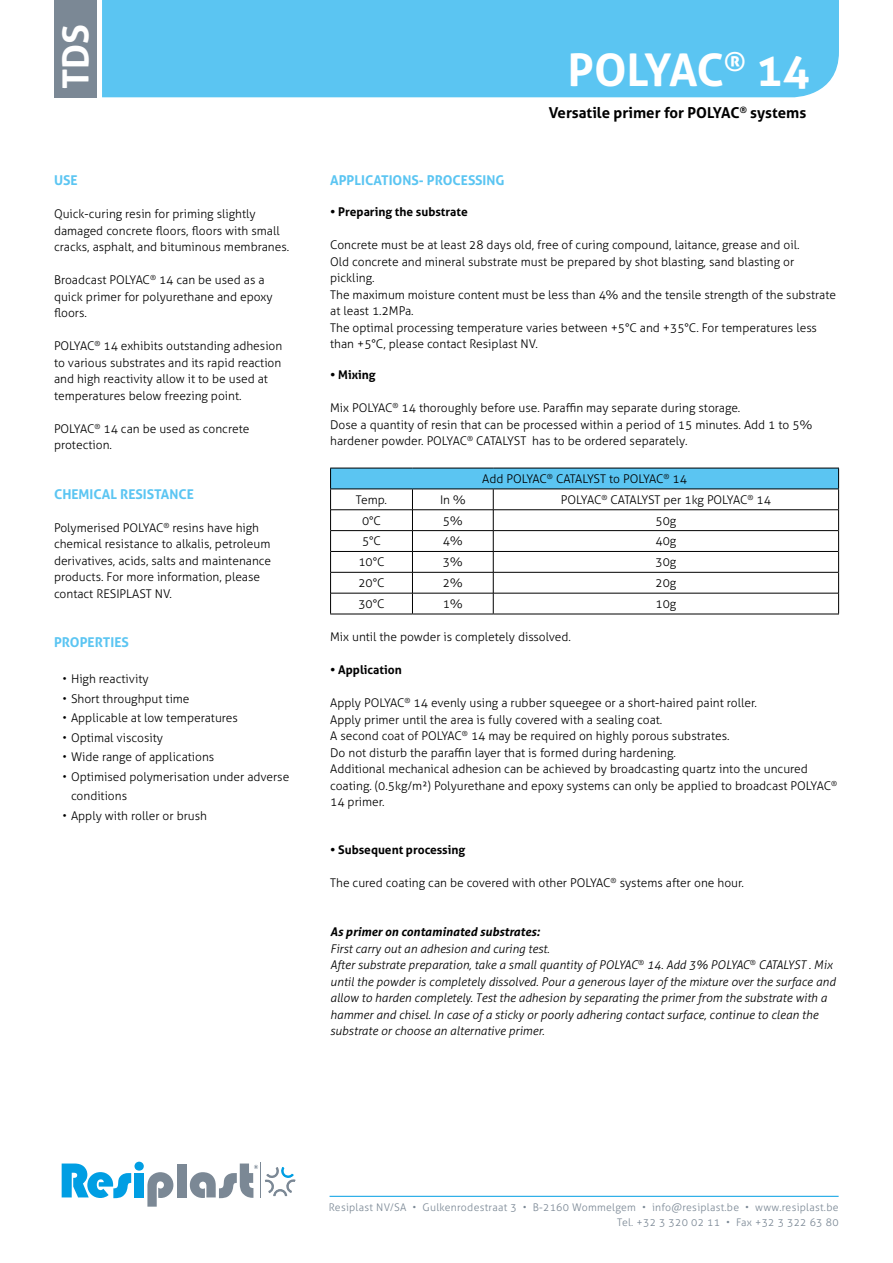
<style>
.page{position:relative;width:893px;height:1263px;background:#fff}
.page>*{position:absolute;margin:0;border:0;box-sizing:border-box;transform-origin:0 0}
.t1{font:700 45px "Aller";letter-spacing:-.015em;color:#fff}
.t2{font:700 36px "Aller";color:#fff}
.t3{font:700 15px "Aller";color:#000}
.t4{font:700 13.5px "Aller";color:#5bc5f2}
.t5{font:300 12px/16.5px "Aller";color:#000}
.t6{font:italic 300 12px/16.5px "Aller";color:#000}
.t7{font:700 12px "Aller";color:#000}
.t8{font:italic 700 12px "Aller";color:#000}
.t9{font:300 10.5px/15px "Aller";letter-spacing:.025em;color:#7b8895;text-align:right}
</style>
<div class="page">
<div style="left:331px;top:468px;width:508px;height:21px;background:#5bc5f2"></div>
<hr style="left:330px;top:468px;width:82px;height:1px;background:#000">
<hr style="left:412px;top:468px;width:81px;height:1px;background:#000">
<hr style="left:493px;top:468px;width:346px;height:1px;background:#000">
<hr style="left:330px;top:488px;width:82px;height:1px;background:#000">
<hr style="left:412px;top:488px;width:81px;height:1px;background:#000">
<hr style="left:493px;top:488px;width:346px;height:1px;background:#000">
<svg style="left:330px;top:468px;width:1px;height:146px"></svg>
<hr style="left:330px;top:614px;width:82px;height:1px;background:#000">
<hr style="left:412px;top:614px;width:81px;height:1px;background:#000">
<hr style="left:331px;top:509px;width:81px;height:1px;background:#000">
<hr style="left:412px;top:509px;width:81px;height:1px;background:#000">
<hr style="left:331px;top:530px;width:81px;height:1px;background:#000">
<hr style="left:412px;top:530px;width:81px;height:1px;background:#000">
<hr style="left:493px;top:530px;width:345px;height:1px;background:#000">
<hr style="left:331px;top:551px;width:81px;height:1px;background:#000">
<hr style="left:412px;top:551px;width:81px;height:1px;background:#000">
<hr style="left:493px;top:551px;width:345px;height:1px;background:#000">
<hr style="left:331px;top:572px;width:81px;height:1px;background:#000">
<hr style="left:412px;top:572px;width:81px;height:1px;background:#000">
<hr style="left:493px;top:572px;width:345px;height:1px;background:#000">
<hr style="left:331px;top:593px;width:81px;height:1px;background:#000">
<hr style="left:412px;top:593px;width:81px;height:1px;background:#000">
<svg style="left:412px;top:489px;width:1px;height:125px"></svg>
<hr style="left:493px;top:593px;width:345px;height:1px;background:#000">
<hr style="left:493px;top:509px;width:345px;height:1px;background:#000">
<svg style="left:493px;top:489px;width:1px;height:125px"></svg>
<svg style="left:838px;top:468px;width:1px;height:146px"></svg>
<hr style="left:493px;top:614px;width:346px;height:1px;background:#000">
<div style="left:102px;top:0;width:737px;height:98px;background:#5bc5f2"></div>
<div style="left:54px;top:0;width:43px;height:97px;background:#7b8895"></div>
<hr style="left:330px;top:1196px;width:509px;height:1px;background:#009ee3">
<svg style="left:62px;top:1162px;width:111px;height:45px"></svg>
<div style="left:177px;top:1163px;width:9px;height:34px;background:#7b8895"></div>
<svg style="left:265px;top:1167px;width:30px;height:29px"></svg>
<hr style="left:260px;top:1162px;width:1px;height:36px;background:#7b8895">
<svg style="left:190px;top:1163px;width:68px;height:35px"></svg>
<h2 class="t2" style="left:54px;top:89px;width:67px;rotate:-90deg">TDS</h2>
<p class="t4" style="left:54px;top:172px;width:25px">USE</p>
<p class="t5" style="left:54px;top:206px;width:237px">Quick-curing resin for priming slightly damaged concrete floors, floors with small cracks, asphalt, and bituminous membranes.</p>
<p class="t5" style="left:54px;top:272px;width:220px">Broadcast POLYAC<sup>®</sup> 14 can be used as a quick primer for polyurethane and epoxy floors.</p>
<p class="t5" style="left:54px;top:338px;width:230px">POLYAC<sup>®</sup> 14 exhibits outstanding adhesion to various substrates and its rapid reaction and high reactivity allow it to be used at temperatures below freezing point.</p>
<p class="t5" style="left:54px;top:420px;width:197px">POLYAC<sup>®</sup> 14 can be used as concrete protection.</p>
<p class="t4" style="left:54px;top:486px;width:142px">CHEMICAL RESISTANCE</p>
<p class="t5" style="left:54px;top:519px;width:219px">Polymerised POLYAC<sup>®</sup> resins have high chemical resistance to alkalis, petroleum derivatives, acids, salts and maintenance products. For more information, please contact RESIPLAST NV.</p>
<p class="t4" style="left:54px;top:634px;width:76px">PROPERTIES</p>
<p class="t5" style="left:63px;top:671px;width:88px">• High reactivity</p>
<p class="t5" style="left:63px;top:690px;width:129px">• Short throughput time</p>
<p class="t5" style="left:63px;top:710px;width:177px">• Applicable at low temperatures</p>
<p class="t5" style="left:63px;top:729px;width:102px">• Optimal viscosity</p>
<p class="t5" style="left:63px;top:749px;width:153px">• Wide range of applications</p>
<p class="t5" style="left:71px;top:767px;width:220px;line-height:19.5px;text-indent:-9px">• Optimised polymerisation under adverse conditions</p>
<p class="t5" style="left:63px;top:807px;width:146px">• Apply with roller or brush</p>
<h1 class="t1" style="left:568px;top:43px;width:243px">POLYAC<sup>®</sup> 14</h1>
<p class="t3" style="left:549px;top:103px;width:259px">Versatile primer for POLYAC<sup>®</sup> systems</p>
<p class="t4" style="left:330px;top:172px;width:176px">APPLICATIONS- PROCESSING</p>
<p class="t7" style="left:330px;top:205px;width:139px">• Preparing the substrate</p>
<p class="t5" style="left:330px;top:237px;width:507px">Concrete must be at least 28 days old, free of curing compound, laitance, grease and oil.<br>Old concrete and mineral substrate must be prepared by shot blasting, sand blasting or pickling.<br>The maximum moisture content must be less than 4% and the tensile strength of the substrate at least 1.2MPa.<br>The optimal processing temperature varies between +5°C and +35°C. For temperatures less than +5°C, please contact Resiplast NV.</p>
<p class="t7" style="left:330px;top:367px;width:47px">• Mixing</p>
<p class="t5" style="left:330px;top:400px;width:484px">Mix POLYAC<sup>®</sup> 14 thoroughly before use. Paraffin may separate during storage.<br>Dose a quantity of resin that can be processed within a period of 15 minutes. Add 1 to 5% hardener powder. POLYAC<sup>®</sup> CATALYST has to be ordered separately.</p>
<p class="t5" style="left:482px;top:470px;width:206px">Add POLYAC<sup>®</sup> CATALYST to POLYAC<sup>®</sup> 14</p>
<p class="t5" style="left:356px;top:491px;width:33px">Temp.</p>
<p class="t5" style="left:440px;top:491px;width:27px">In %</p>
<p class="t5" style="left:561px;top:491px;width:211px">POLYAC<sup>®</sup> CATALYST per 1kg POLYAC<sup>®</sup> 14</p>
<p class="t5" style="left:362px;top:512px;width:20px">0°C</p>
<p class="t5" style="left:443px;top:512px;width:21px">5%</p>
<p class="t5" style="left:655px;top:512px;width:22px">50g</p>
<p class="t5" style="left:362px;top:533px;width:20px">5°C</p>
<p class="t5" style="left:443px;top:533px;width:21px">4%</p>
<p class="t5" style="left:655px;top:533px;width:22px">40g</p>
<p class="t5" style="left:358px;top:554px;width:28px">10°C</p>
<p class="t5" style="left:443px;top:554px;width:21px">3%</p>
<p class="t5" style="left:655px;top:554px;width:22px">30g</p>
<p class="t5" style="left:358px;top:575px;width:28px">20°C</p>
<p class="t5" style="left:443px;top:575px;width:21px">2%</p>
<p class="t5" style="left:655px;top:575px;width:22px">20g</p>
<p class="t5" style="left:358px;top:595px;width:28px">30°C</p>
<p class="t5" style="left:443px;top:595px;width:21px">1%</p>
<p class="t5" style="left:655px;top:595px;width:22px">10g</p>
<p class="t5" style="left:330px;top:629px;width:242px">Mix until the powder is completely dissolved.</p>
<p class="t7" style="left:330px;top:663px;width:73px">• Application</p>
<p class="t5" style="left:330px;top:695px;width:508px">Apply POLYAC<sup>®</sup> 14 evenly using a rubber squeegee or a short-haired paint roller.<br>Apply primer until the area is fully covered with a sealing coat.<br>A second coat of POLYAC<sup>®</sup> 14 may be required on highly porous substrates.<br>Do not disturb the paraffin layer that is formed during hardening.<br>Additional mechanical adhesion can be achieved by broadcasting quartz into the uncured coating. (0.5kg/m²) Polyurethane and epoxy systems can only be applied to broadcast POLYAC<sup>® </sup>14 primer.</p>
<p class="t7" style="left:330px;top:842px;width:137px">• Subsequent processing</p>
<p class="t5" style="left:330px;top:874px;width:415px">The cured coating can be covered with other POLYAC<sup>®</sup> systems after one hour.</p>
<p class="t8" style="left:330px;top:924px;width:211px">As primer on contaminated substrates:</p>
<p class="t6" style="left:330px;top:940px;width:507px">First carry out an adhesion and curing test.<br>After substrate preparation, take a small quantity of POLYAC<sup>®</sup> 14. Add 3% POLYAC<sup>®</sup> CATALYST . Mix until the powder is completely dissolved. Pour a generous layer of the mixture over the surface and allow to harden completely. Test the adhesion by separating the primer from the substrate with a hammer and chisel. In case of a sticky or poorly adhering contact surface, continue to clean the substrate or choose an alternative primer.</p>
<p class="t9" style="left:329px;top:1200px;width:511px">Resiplast NV/SA • Gulkenrodestraat 3 • B-2160 Wommelgem • info@resiplast.be • www.resiplast.be<br>Tel. +32 3 320 02 11 • Fax +32 3 322 63 80</p>
</div>
